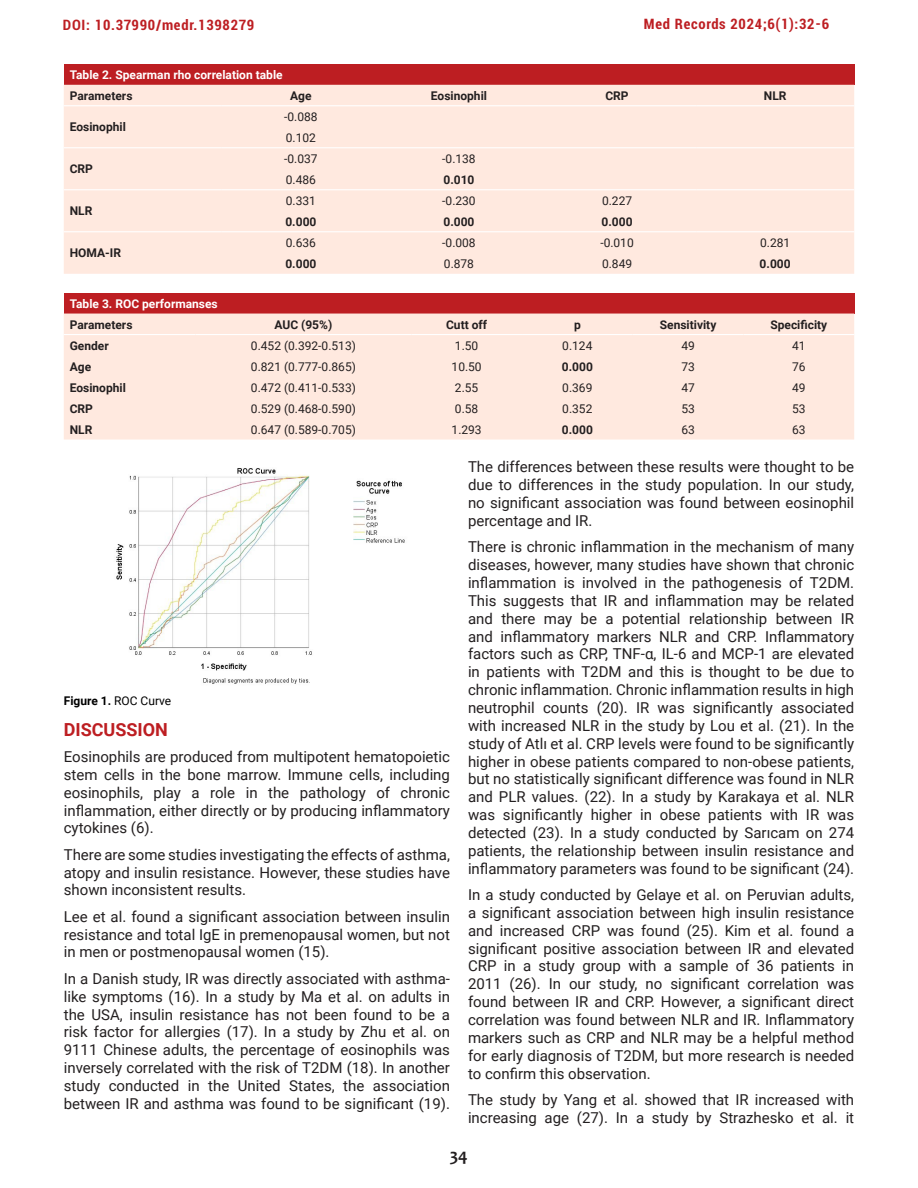
<style>
.page{position:relative;width:918px;height:1188px;background:#fff}
.page>*{position:absolute;margin:0;border:0;box-sizing:border-box;transform-origin:0 0}
.t1{font:700 18px "Roboto";color:#bd1e22}
.t2{font:700 18px "Candara";color:#231f20}
.t3{font:15px/17.9px "Roboto";color:#231f20;text-align:justify}
.t4{font:700 condensed 15px "Roboto";letter-spacing:.05em;color:#bd1e22}
.t5{font:12px "Roboto";color:#231f20}
.t6{font:700 12px "Roboto";color:#231f20}
.t7{font:700 12px "Roboto";color:#fff}
.t8{font:700 12px "Roboto";color:#000}
.s1{font-weight:400}
</style>
<div class="page">
<img style="left:116px;top:468px;width:289px;height:216px">
<div style="left:64px;top:64px;width:790px;height:21px;background:#bd1e22"></div>
<div style="left:64px;top:85px;width:790px;height:189px;background:#ffe9df"></div>
<hr style="left:64px;top:105px;width:158px;height:1px;background:#fff">
<hr style="left:222px;top:105px;width:158px;height:1px;background:#fff">
<hr style="left:380px;top:105px;width:158px;height:1px;background:#fff">
<hr style="left:538px;top:105px;width:158px;height:1px;background:#fff">
<hr style="left:696px;top:105px;width:158px;height:1px;background:#fff">
<hr style="left:64px;top:147px;width:158px;height:1px;background:#fff">
<hr style="left:222px;top:147px;width:158px;height:1px;background:#fff">
<hr style="left:380px;top:147px;width:158px;height:1px;background:#fff">
<hr style="left:538px;top:147px;width:158px;height:1px;background:#fff">
<hr style="left:696px;top:147px;width:158px;height:1px;background:#fff">
<hr style="left:64px;top:189px;width:158px;height:1px;background:#fff">
<hr style="left:222px;top:189px;width:158px;height:1px;background:#fff">
<hr style="left:380px;top:189px;width:158px;height:1px;background:#fff">
<hr style="left:538px;top:189px;width:158px;height:1px;background:#fff">
<hr style="left:696px;top:189px;width:158px;height:1px;background:#fff">
<hr style="left:64px;top:231px;width:158px;height:1px;background:#fff">
<hr style="left:222px;top:231px;width:158px;height:1px;background:#fff">
<hr style="left:380px;top:231px;width:158px;height:1px;background:#fff">
<hr style="left:538px;top:231px;width:158px;height:1px;background:#fff">
<hr style="left:696px;top:231px;width:158px;height:1px;background:#fff">
<div style="left:64px;top:293px;width:790px;height:21px;background:#bd1e22"></div>
<div style="left:64px;top:314px;width:790px;height:126px;background:#ffe9df"></div>
<hr style="left:64px;top:334px;width:132px;height:1px;background:#fff">
<hr style="left:196px;top:334px;width:215px;height:1px;background:#fff">
<hr style="left:411px;top:334px;width:111px;height:1px;background:#fff">
<hr style="left:522px;top:334px;width:111px;height:1px;background:#fff">
<hr style="left:633px;top:334px;width:110px;height:1px;background:#fff">
<hr style="left:743px;top:334px;width:111px;height:1px;background:#fff">
<p class="t4" style="left:63px;top:14px;width:193px">DOI: 10.37990/medr.1398279</p>
<p class="t4" style="left:644px;top:14px;width:187px">Med Records 2024;6(1):32-6</p>
<p class="t7" style="left:70px;top:66px;width:214px">Table 2. Spearman rho correlation table</p>
<p class="t6" style="left:70px;top:87px;width:64px">Parameters</p>
<p class="t6" style="left:290px;top:87px;width:23px">Age</p>
<p class="t6" style="left:431px;top:87px;width:58px">Eosinophil</p>
<p class="t6" style="left:605px;top:87px;width:25px">CRP</p>
<p class="t6" style="left:764px;top:87px;width:24px">NLR</p>
<p class="t6" style="left:70px;top:119px;width:58px">Eosinophil</p>
<p class="t5" style="left:284px;top:108px;width:35px">-0.088</p>
<p class="t5" style="left:286px;top:129px;width:32px">0.102</p>
<p class="t6" style="left:70px;top:161px;width:25px">CRP</p>
<p class="t6" style="left:70px;top:203px;width:24px">NLR</p>
<p class="t6" style="left:70px;top:245px;width:53px">HOMA-IR</p>
<p class="t5" style="left:284px;top:150px;width:35px">-0.037</p>
<p class="t5" style="left:442px;top:150px;width:35px">-0.138</p>
<p class="t5" style="left:286px;top:171px;width:32px">0.486</p>
<p class="t6" style="left:443px;top:171px;width:33px">0.010</p>
<p class="t5" style="left:286px;top:192px;width:32px">0.331</p>
<p class="t5" style="left:442px;top:192px;width:35px">-0.230</p>
<p class="t5" style="left:602px;top:192px;width:32px">0.227</p>
<p class="t6" style="left:285px;top:213px;width:33px">0.000</p>
<p class="t6" style="left:443px;top:213px;width:33px">0.000</p>
<p class="t6" style="left:602px;top:213px;width:33px">0.000</p>
<p class="t5" style="left:286px;top:234px;width:32px">0.636</p>
<p class="t5" style="left:442px;top:234px;width:35px">-0.008</p>
<p class="t5" style="left:600px;top:234px;width:35px">-0.010</p>
<p class="t5" style="left:760px;top:234px;width:32px">0.281</p>
<p class="t6" style="left:285px;top:255px;width:33px">0.000</p>
<p class="t5" style="left:444px;top:255px;width:32px">0.878</p>
<p class="t5" style="left:602px;top:255px;width:32px">0.849</p>
<p class="t6" style="left:760px;top:255px;width:33px">0.000</p>
<p class="t7" style="left:70px;top:295px;width:149px">Table 3. ROC performanses</p>
<p class="t6" style="left:70px;top:316px;width:64px">Parameters</p>
<p class="t6" style="left:275px;top:316px;width:59px">AUC (95%)</p>
<p class="t6" style="left:446px;top:316px;width:43px">Cutt off</p>
<p class="t6" style="left:574px;top:316px;width:8px">p</p>
<p class="t6" style="left:660px;top:316px;width:58px">Sensitivity</p>
<p class="t6" style="left:770px;top:316px;width:58px">Specificity</p>
<p class="t6" style="left:70px;top:337px;width:41px">Gender</p>
<p class="t5" style="left:251px;top:337px;width:106px">0.452 (0.392-0.513)</p>
<p class="t5" style="left:455px;top:337px;width:25px">1.50</p>
<p class="t5" style="left:562px;top:337px;width:32px">0.124</p>
<p class="t5" style="left:681px;top:337px;width:15px">49</p>
<p class="t5" style="left:792px;top:337px;width:15px">41</p>
<p class="t6" style="left:70px;top:358px;width:23px">Age</p>
<p class="t5" style="left:251px;top:358px;width:106px">0.821 (0.777-0.865)</p>
<p class="t5" style="left:452px;top:358px;width:32px">10.50</p>
<p class="t6" style="left:562px;top:358px;width:33px">0.000</p>
<p class="t5" style="left:681px;top:358px;width:15px">73</p>
<p class="t5" style="left:792px;top:358px;width:15px">76</p>
<p class="t6" style="left:70px;top:379px;width:58px">Eosinophil</p>
<p class="t5" style="left:251px;top:379px;width:106px">0.472 (0.411-0.533)</p>
<p class="t5" style="left:455px;top:379px;width:25px">2.55</p>
<p class="t5" style="left:562px;top:379px;width:32px">0.369</p>
<p class="t5" style="left:681px;top:379px;width:15px">47</p>
<p class="t5" style="left:792px;top:379px;width:15px">49</p>
<p class="t6" style="left:70px;top:400px;width:25px">CRP</p>
<p class="t5" style="left:251px;top:400px;width:106px">0.529 (0.468-0.590)</p>
<p class="t5" style="left:455px;top:400px;width:25px">0.58</p>
<p class="t5" style="left:562px;top:400px;width:32px">0.352</p>
<p class="t5" style="left:681px;top:400px;width:15px">53</p>
<p class="t5" style="left:792px;top:400px;width:15px">53</p>
<p class="t6" style="left:70px;top:421px;width:24px">NLR</p>
<p class="t5" style="left:251px;top:421px;width:106px">0.647 (0.589-0.705)</p>
<p class="t5" style="left:452px;top:421px;width:32px">1.293</p>
<p class="t6" style="left:562px;top:421px;width:33px">0.000</p>
<p class="t5" style="left:681px;top:421px;width:15px">63</p>
<p class="t5" style="left:792px;top:421px;width:15px">63</p>
<p class="t8" style="left:64px;top:692px;width:109px">Figure 1. <span class="s1">ROC Curve</span></p>
<p class="t1" style="left:64px;top:717px;width:106px">DISCUSSION</p>
<p class="t3" style="left:64px;top:747px;width:388px">Eosinophils are produced from multipotent hematopoietic stem cells in the bone marrow. Immune cells, including eosinophils, play a role in the pathology of chronic inflammation, either directly or by producing inflammatory cytokines (6).</p>
<p class="t3" style="left:64px;top:845px;width:388px">There are some studies investigating the effects of asthma, atopy and insulin resistance. However, these studies have shown inconsistent results.</p>
<p class="t3" style="left:64px;top:907px;width:388px">Lee et al. found a significant association between insulin resistance and total IgE in premenopausal women, but not in men or postmenopausal women (15).</p>
<p class="t3" style="left:64px;top:969px;width:388px">In a Danish study, IR was directly associated with asthma&shy;like symptoms (16). In a study by Ma et al. on adults in the USA, insulin resistance has not been found to be a risk factor for allergies (17). In a study by Zhu et al. on 9111 Chinese adults, the percentage of eosinophils was inversely correlated with the risk of T2DM (18). In another study conducted in the United States, the association between IR and asthma was found to be significant (19).</p>
<p class="t3" style="left:468px;top:458px;width:388px">The differences between these results were thought to be due to differences in the study population. In our study, no significant association was found between eosinophil percentage and IR.</p>
<p class="t3" style="left:468px;top:538px;width:388px">There is chronic inflammation in the mechanism of many diseases, however, many studies have shown that chronic inflammation is involved in the pathogenesis of T2DM.<br>This suggests that IR and inflammation may be related and there may be a potential relationship between IR and inflammatory markers NLR and CRP. Inflammatory factors such as CRP, TNF-α, IL-6 and MCP-1 are elevated in patients with T2DM and this is thought to be due to chronic inflammation. Chronic inflammation results in high neutrophil counts (20). IR was significantly associated with increased NLR in the study by Lou et al. (21). In the study of Atlı et al. CRP levels were found to be significantly higher in obese patients compared to non-obese patients, but no statistically significant difference was found in NLR and PLR values. (22). In a study by Karakaya et al. NLR was significantly higher in obese patients with IR was detected (23). In a study conducted by Sarıcam on 274 patients, the relationship between insulin resistance and inflammatory parameters was found to be significant (24).</p>
<p class="t3" style="left:468px;top:885px;width:388px">In a study conducted by Gelaye et al. on Peruvian adults, a significant association between high insulin resistance and increased CRP was found (25). Kim et al. found a significant positive association between IR and elevated CRP in a study group with a sample of 36 patients in 2011 (26). In our study, no significant correlation was found between IR and CRP. However, a significant direct correlation was found between NLR and IR. Inflammatory markers such as CRP and NLR may be a helpful method for early diagnosis of T2DM, but more research is needed to confirm this observation.</p>
<p class="t3" style="left:468px;top:1090px;width:388px">The study by Yang et al. showed that IR increased with increasing age (27). In a study by Strazhesko et al. it</p>
<p class="t2" style="left:450px;top:1143px;width:20px">34</p>
</div>
